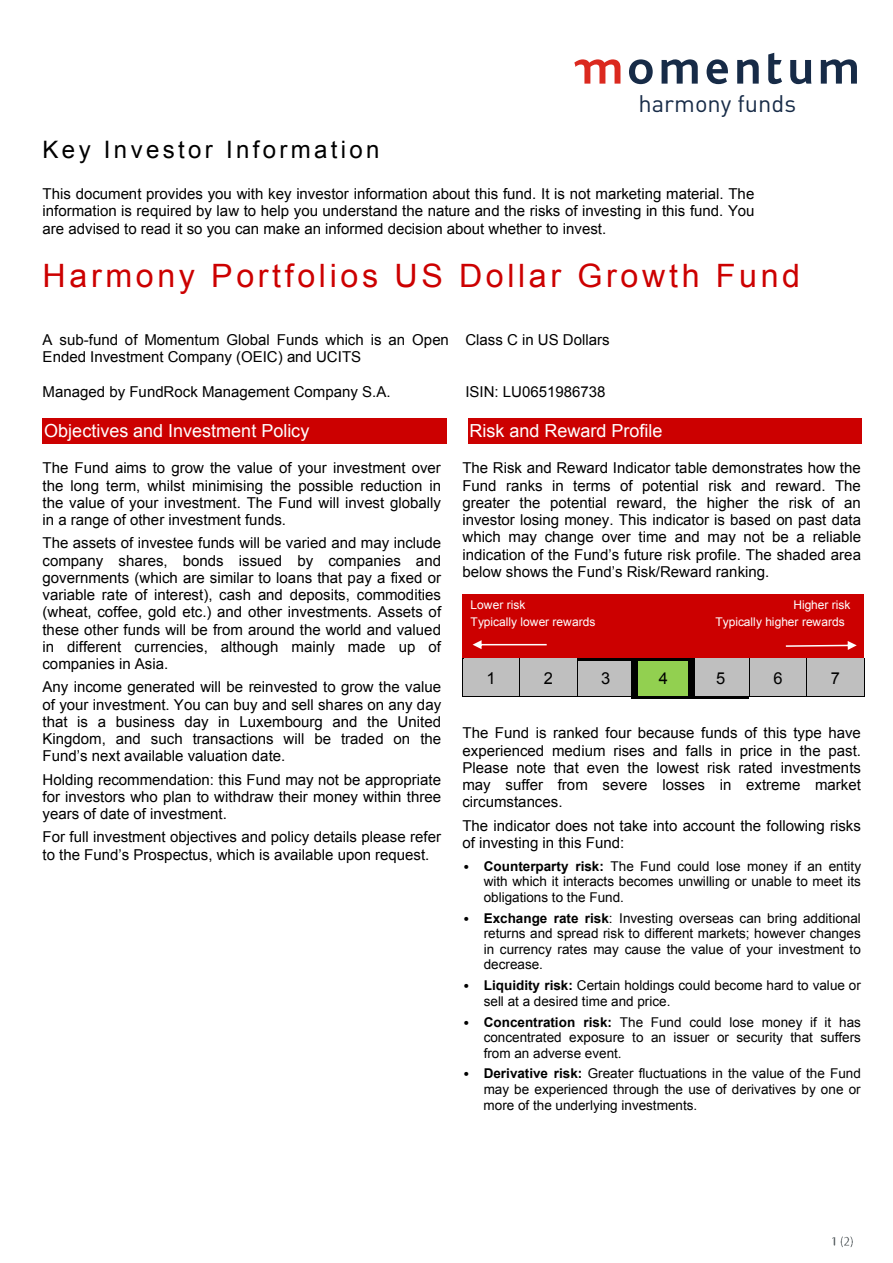
<style>
.page{position:relative;width:893px;height:1263px;background:#fff}
.page>*{position:absolute;margin:0;border:0;box-sizing:border-box;transform-origin:0 0}
.t1{font:32.25px "Arial";letter-spacing:.11em;color:#c00}
.t2{font:24px "Arial";letter-spacing:.14em;color:#000}
.t3{font:23.7px "DINOT";color:#172b47}
.t4{font:18px "Arial";color:#fff}
.t5{font:16.5px "Arial";color:#000}
.t6{font:15px/17.2px "Arial";color:#000;text-align:justify}
.t7{font:13.5px/15.6px "Arial";color:#000;text-align:justify}
.t8{font:12px "Arial";color:#fff}
.s1{font-family:"Lato";font-weight:300}
.s2{font-weight:700}
</style>
<div class="page">
<svg style="left:832px;top:1237px;width:4px;height:9px"></svg>
<img style="left:840px;top:1236px;width:13px;height:12px">
<div style="left:43px;top:418px;width:404px;height:26px;background:#c00"></div>
<div style="left:468px;top:418px;width:393px;height:26px;background:#c00"></div>
<div style="left:462px;top:594px;width:173px;height:21px;background:#c00"></div>
<div style="left:635px;top:594px;width:229px;height:21px;background:#c00"></div>
<div style="left:462px;top:615px;width:173px;height:22px;background:#c00"></div>
<div style="left:635px;top:615px;width:229px;height:22px;background:#c00"></div>
<div style="left:462px;top:637px;width:173px;height:21px;background:#c00"></div>
<div style="left:635px;top:637px;width:229px;height:21px;background:#c00"></div>
<div style="left:463px;top:660px;width:57px;height:36px;background:#bfbfbf"></div>
<div style="left:520px;top:660px;width:57px;height:36px;background:#bfbfbf"></div>
<div style="left:578px;top:660px;width:53px;height:36px;background:#bfbfbf"></div>
<div style="left:638px;top:660px;width:51px;height:36px;background:#92d050"></div>
<div style="left:695px;top:660px;width:54px;height:36px;background:#bfbfbf"></div>
<div style="left:750px;top:660px;width:56px;height:36px;background:#bfbfbf"></div>
<div style="left:807px;top:660px;width:57px;height:36px;background:#bfbfbf"></div>
<hr style="left:464px;top:658px;width:56px;height:1px;background:#000">
<hr style="left:464px;top:659px;width:56px;height:1px;background:#bfbfbf">
<hr style="left:520px;top:658px;width:57px;height:1px;background:#000">
<hr style="left:520px;top:659px;width:57px;height:1px;background:#bfbfbf">
<hr style="left:578px;top:658px;width:53px;height:2px;background:#000">
<svg style="left:631px;top:658px;width:9px;height:2px"></svg>
<hr style="left:640px;top:658px;width:49px;height:2px;background:#000">
<svg style="left:689px;top:658px;width:6px;height:2px"></svg>
<hr style="left:695px;top:658px;width:54px;height:1px;background:#000">
<hr style="left:695px;top:659px;width:54px;height:1px;background:#bfbfbf">
<hr style="left:750px;top:658px;width:56px;height:1px;background:#000">
<hr style="left:750px;top:659px;width:56px;height:1px;background:#bfbfbf">
<hr style="left:807px;top:658px;width:57px;height:1px;background:#000">
<hr style="left:807px;top:659px;width:57px;height:1px;background:#bfbfbf">
<hr style="left:462px;top:660px;width:1px;height:36px;background:#000">
<hr style="left:520px;top:660px;width:1px;height:36px;background:#000">
<hr style="left:577px;top:660px;width:1px;height:36px;background:#000">
<div style="left:631px;top:660px;width:7px;height:36px;background:#000"></div>
<div style="left:689px;top:660px;width:6px;height:36px;background:#000"></div>
<hr style="left:749px;top:660px;width:1px;height:36px;background:#000">
<hr style="left:806px;top:660px;width:1px;height:36px;background:#000">
<hr style="left:864px;top:660px;width:1px;height:36px;background:#000">
<hr style="left:464px;top:696px;width:56px;height:1px;background:#000">
<hr style="left:520px;top:696px;width:57px;height:1px;background:#000">
<hr style="left:578px;top:696px;width:53px;height:1px;background:#000">
<svg style="left:631px;top:696px;width:9px;height:2px"></svg>
<hr style="left:640px;top:696px;width:49px;height:2px;background:#000">
<hr style="left:691px;top:696px;width:58px;height:2px;background:#000">
<hr style="left:750px;top:696px;width:56px;height:1px;background:#000">
<hr style="left:807px;top:696px;width:57px;height:1px;background:#000">
<svg style="left:786px;top:641px;width:71px;height:9px"></svg>
<svg style="left:473px;top:640px;width:74px;height:9px"></svg>
<svg style="left:574px;top:59px;width:46px;height:25px"></svg>
<svg style="left:662px;top:59px;width:36px;height:25px"></svg>
<svg style="left:707px;top:59px;width:21px;height:25px"></svg>
<svg style="left:737px;top:59px;width:22px;height:25px"></svg>
<svg style="left:768px;top:53px;width:14px;height:31px"></svg>
<svg style="left:790px;top:60px;width:21px;height:24px"></svg>
<svg style="left:821px;top:59px;width:36px;height:25px"></svg>
<svg style="left:629px;top:59px;width:24px;height:25px"></svg>
<h3 class="t3" style="left:639px;top:89px;width:159px">harmony funds</h3>
<h2 class="t2" style="left:43px;top:134px;width:338px">Key Investor Information</h2>
<p class="t6" style="left:43px;top:185px;width:714px">This document provides you with key investor information about this fund. It is not marketing material. The information is required by law to help you understand the nature and the risks of investing in this fund. You are advised to read it so you can make an informed decision about whether to invest.</p>
<h1 class="t1" style="left:43px;top:255px;width:759px">Harmony Portfolios US Dollar Growth Fund</h1>
<p class="t6" style="left:43px;top:331px;width:408px">A sub-fund of Momentum Global Funds which is an Open<br>Ended Investment Company (OEIC) and UCITS</p>
<p class="t6" style="left:43px;top:383px;width:349px">Managed by FundRock Management Company S.A.</p>
<p class="t6" style="left:465px;top:331px;width:146px">Class C in US Dollars</p>
<p class="t6" style="left:465px;top:383px;width:142px">ISIN: LU0651986738</p>
<p class="t4" style="left:44px;top:419px;width:267px">Objectives and Investment Policy</p>
<p class="t4" style="left:470px;top:419px;width:194px">Risk and Reward Profile</p>
<p class="t6" style="left:43px;top:460px;width:400px">The Fund aims to grow the value of your investment over the long term, whilst minimising the possible reduction in the value of your investment. The Fund will invest globally in a range of other investment funds.</p>
<p class="t6" style="left:42px;top:535px;width:400px">The assets of investee funds will be varied and may include company shares, bonds issued by companies and governments (which are similar to loans that pay a fixed or variable rate of interest), cash and deposits, commodities (wheat, coffee, gold etc.) and other investments. Assets of these other funds will be from around the world and valued in different currencies, although mainly made up of companies in Asia.</p>
<p class="t6" style="left:42px;top:679px;width:400px">Any income generated will be reinvested to grow the value of your investment. You can buy and sell shares on any day that is a business day in Luxembourg and the United Kingdom, and such transactions will be traded on the Fund’s next available valuation date.</p>
<p class="t6" style="left:43px;top:771px;width:400px">Holding recommendation: this Fund may not be appropriate for investors who plan to withdraw their money within three years of date of investment.</p>
<p class="t6" style="left:42px;top:829px;width:400px">For full investment objectives and policy details please refer to the Fund’s Prospectus, which is available upon request.</p>
<p class="t6" style="left:462px;top:460px;width:400px">The Risk and Reward Indicator table demonstrates how the Fund ranks in terms of potential risk and reward. The greater the potential reward, the higher the risk of an investor losing money. This indicator is based on past data which may change over time and may not be a reliable indication of the Fund’s future risk profile. The shaded area below shows the Fund’s Risk/Reward ranking.</p>
<p class="t8" style="left:471px;top:597px;width:56px">Lower risk</p>
<p class="t8" style="left:793px;top:597px;width:59px">Higher risk</p>
<p class="t8" style="left:471px;top:614px;width:126px">Typically lower rewards</p>
<p class="t8" style="left:715px;top:614px;width:131px">Typically higher rewards</p>
<p class="t5" style="left:487px;top:667px;width:11px">1</p>
<p class="t5" style="left:544px;top:667px;width:11px">2</p>
<p class="t5" style="left:601px;top:667px;width:11px">3</p>
<p class="t5" style="left:659px;top:667px;width:11px">4</p>
<p class="t5" style="left:716px;top:667px;width:11px">5</p>
<p class="t5" style="left:773px;top:667px;width:11px">6</p>
<p class="t5" style="left:831px;top:667px;width:11px">7</p>
<p class="t6" style="left:462px;top:725px;width:400px">The Fund is ranked four because funds of this type have experienced medium rises and falls in price in the past.<br>Please note that even the lowest risk rated investments may suffer from severe losses in extreme market circumstances.</p>
<p class="t6" style="left:462px;top:817px;width:400px">The indicator does not take into account the following risks of investing in this Fund:</p>
<p class="t7" style="left:484px;top:858px;width:379px;text-indent:-21px"><span class="s1">•</span> <span class="s2">Counterparty risk:</span> The Fund could lose money if an entity with which it interacts becomes unwilling or unable to meet its obligations to the Fund.</p>
<p class="t7" style="left:484px;top:910px;width:379px;text-indent:-21px"><span class="s1">•</span> <span class="s2">Exchange rate risk</span>: Investing overseas can bring additional returns and spread risk to different markets; however changes in currency rates may cause the value of your investment to decrease.</p>
<p class="t7" style="left:484px;top:978px;width:379px;text-indent:-21px"><span class="s1">•</span> <span class="s2">Liquidity risk:</span> Certain holdings could become hard to value or sell at a desired time and price.</p>
<p class="t7" style="left:484px;top:1014px;width:379px;text-indent:-21px"><span class="s1">•</span> <span class="s2">Concentration risk:</span> The Fund could lose money if it has concentrated exposure to an issuer or security that suffers from an adverse event.</p>
<p class="t7" style="left:484px;top:1066px;width:379px;text-indent:-21px"><span class="s1">•</span> <span class="s2">Derivative risk:</span> Greater fluctuations in the value of the Fund may be experienced through the use of derivatives by one or more of the underlying investments.</p>
</div>
